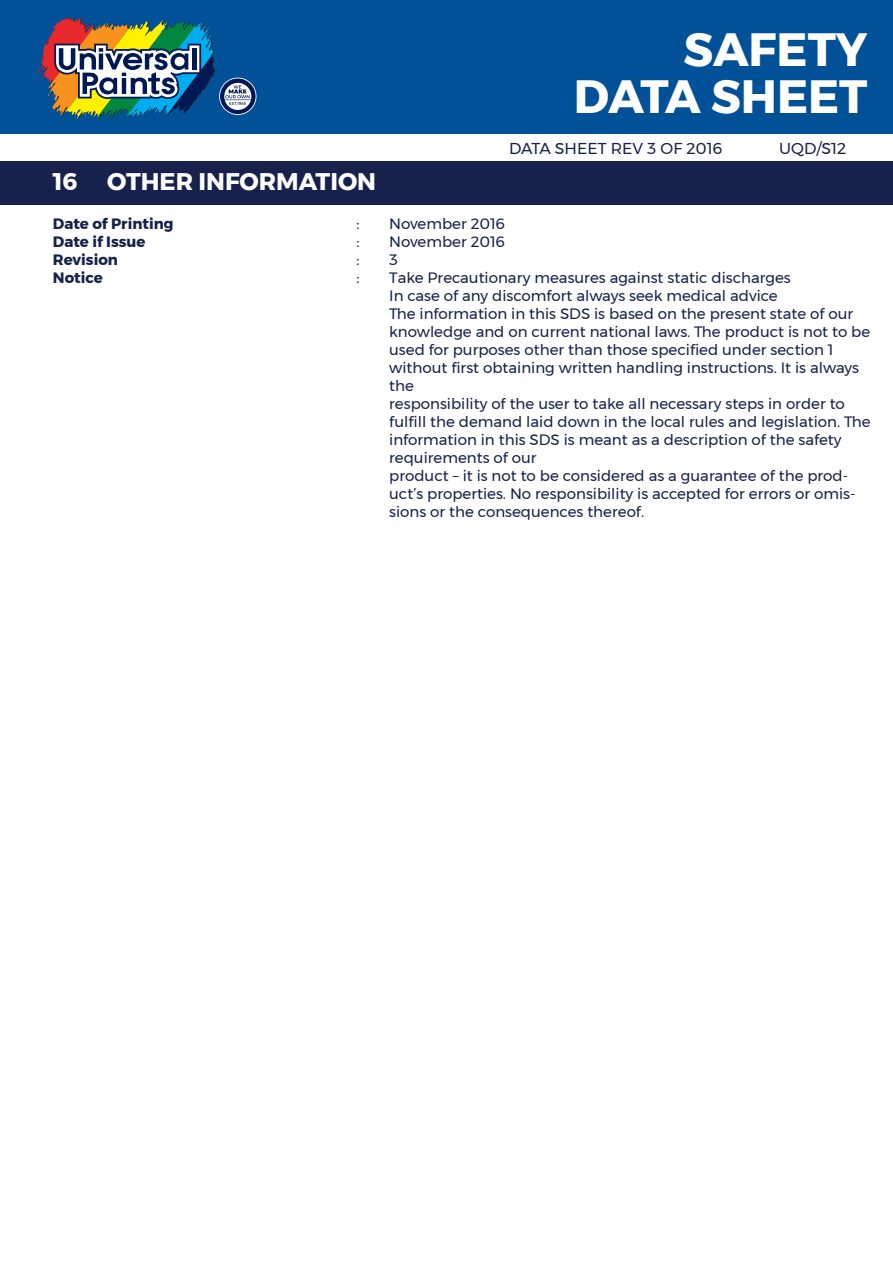
<style>
.page{position:relative;width:893px;height:1263px;background:#fff}
.page>*{position:absolute;margin:0;border:0;box-sizing:border-box;transform-origin:0 0}
.t1{font:700 46.5px/47px "Montserrat";color:#fff;text-align:right}
.t2{font:700 24px "Montserrat";color:#fff}
.t3{font:15.75px "Montserrat";color:#17224c}
.t4{font:15px/18px "Montserrat";color:#17224c;text-align:justify}
.t5{font:700 15px/18px "Montserrat";color:#17224c}
</style>
<div class="page">
<div style="left:0;top:161px;width:893px;height:44px;background:#17224c"></div>
<div style="left:0;top:0;width:892px;height:134px;background:#015198"></div>
<svg style="left:38px;top:17px;width:218px;height:102px"></svg>
<h1 class="t1" style="left:574px;top:26px;width:295px">SAFETY<br>DATA SHEET</h1>
<p class="t3" style="left:509px;top:137px;width:215px">DATA SHEET REV 3 OF 2016</p>
<p class="t3" style="left:779px;top:137px;width:68px">UQD/S12</p>
<h2 class="t2" style="left:53px;top:163px;width:324px">16 OTHER INFORMATION</h2>
<p class="t4" style="left:357px;top:214px;width:5px">: : : :</p>
<p class="t4" style="left:389px;top:214px;width:483px;text-align:left">November 2016<br>November 2016<br>3<br>Take Precautionary measures against static discharges<br>In case of any discomfort always seek medical advice<br>The information in this SDS is based on the present state of our knowledge and on current national laws. The product is not to be used for purposes other than those specified under section 1 without first obtaining written handling instructions. It is always the<br>responsibility of the user to take all necessary steps in order to fulfill the demand laid down in the local rules and legislation. The information in this SDS is meant as a description of the safety requirements of our<br>product – it is not to be considered as a guarantee of the prod&shy;uct’s properties. No responsibility is accepted for errors or omis&shy;sions or the consequences thereof.</p>
<p class="t5" style="left:53px;top:214px;width:122px">Date of Printing<br>Date if Issue<br>Revision<br>Notice</p>
</div>
